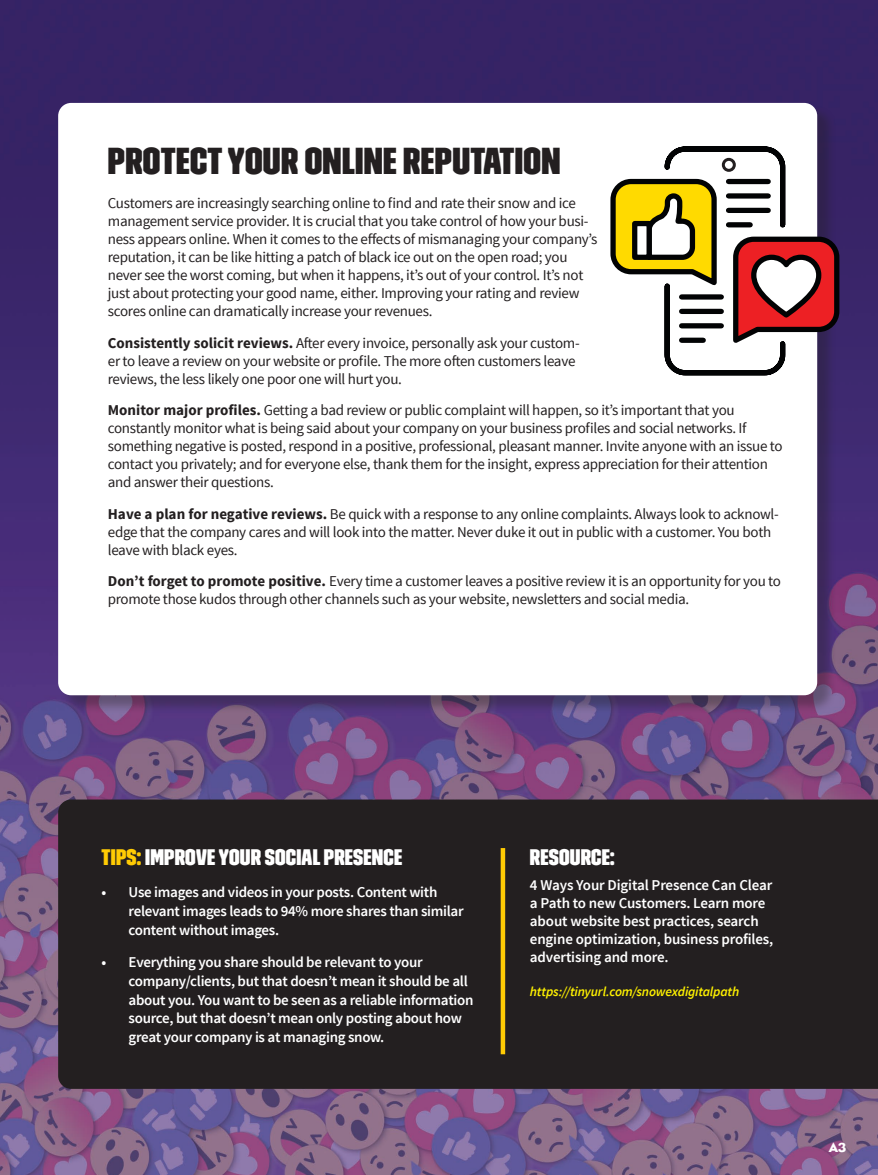
<style>
.page{position:relative;width:878px;height:1175px;background:#fff}
.page>*{position:absolute;margin:0;border:0;box-sizing:border-box;transform-origin:0 0}
.t1{font:37.5px "Trim Poster Condensed";letter-spacing:.01em;color:#231f20}
.t2{font:22.5px "Trim Poster Condensed";letter-spacing:.01em;color:#fff}
.t3{font:15px/18px "Source Sans Pro";letter-spacing:-.02em;color:#231f20}
.t4{font:600 15px/18.8px "Source Sans Pro";letter-spacing:-.02em;color:#fff}
.t5{font:italic 600 13.5px "Source Sans Pro";letter-spacing:-.015em;color:#fff200}
.t6{font:13.5px "Eagle";color:#fff}
.s1{font-weight:700}
.s2{color:#ffcb04}
</style>
<div class="page">
<img style="left:0;top:0;width:878px;height:1174px">
<div style="left:60px;top:105px;width:775px;height:609px;background:#231f20;opacity:.35"></div>
<div style="left:58px;top:103px;width:759px;height:592px;background:#fff;border-radius:13px"></div>
<div style="left:58px;top:799px;width:820px;height:289px;background:#231f20"></div>
<svg style="left:610px;top:144px;width:232px;height:234px"></svg>
<svg style="left:613px;top:182px;width:101px;height:101px"></svg>
<div style="left:632px;top:221px;width:19px;height:39px;background:#fff;border:5px solid #020304"></div>
<svg style="left:736px;top:239px;width:101px;height:101px"></svg>
<div style="left:728px;top:193px;width:40px;height:6px;background:#020304"></div>
<div style="left:728px;top:179px;width:40px;height:5px;background:#020304"></div>
<div style="left:728px;top:208px;width:40px;height:5px;background:#020304"></div>
<div style="left:728px;top:222px;width:22px;height:5px;background:#020304"></div>
<div style="left:681px;top:309px;width:40px;height:5px;background:#020304"></div>
<div style="left:681px;top:294px;width:40px;height:5px;background:#020304"></div>
<div style="left:681px;top:323px;width:40px;height:5px;background:#020304"></div>
<div style="left:681px;top:337px;width:22px;height:6px;background:#020304"></div>
<div style="left:721px;top:158px;width:14px;height:14px;border:3px solid #231f20;border-radius:50%"></div>
<div style="left:500px;top:848px;width:5px;height:206px;background:#ffcb04"></div>
<h1 class="t1" style="left:108px;top:139px;width:454px">PROTECT YOUR ONLINE REPUTATION</h1>
<p class="t3" style="left:108px;top:194px;width:491px">Customers are increasingly searching online to find and rate their snow and ice management service provider. It is crucial that you take control of how your busi&shy;ness appears online. When it comes to the effects of mismanaging your company’s reputation, it can be like hitting a patch of black ice out on the open road; you never see the worst coming, but when it happens, it’s out of your control. It’s not just about protecting your good name, either. Improving your rating and review scores online can dramatically increase your revenues.</p>
<p class="t3" style="left:108px;top:334px;width:473px"><span class="s1">Consistently solicit reviews.</span> After every invoice, personally ask your custom&shy;er to leave a review on your website or profile. The more often customers leave reviews, the less likely one poor one will hurt you.</p>
<p class="t3" style="left:108px;top:401px;width:676px"><span class="s1">Monitor major profiles.</span> Getting a bad review or public complaint will happen, so it’s important that you constantly monitor what is being said about your company on your business profiles and social networks. If something negative is posted, respond in a positive, professional, pleasant manner. Invite anyone with an issue to contact you privately; and for everyone else, thank them for the insight, express appreciation for their attention and answer their questions.</p>
<p class="t3" style="left:108px;top:505px;width:672px"><span class="s1">Have a plan for negative reviews.</span> Be quick with a response to any online complaints. Always look to acknowl&shy;edge that the company cares and will look into the matter. Never duke it out in public with a customer. You both leave with black eyes.</p>
<p class="t3" style="left:108px;top:572px;width:674px"><span class="s1">Don’t forget to promote positive.</span> Every time a customer leaves a positive review it is an opportunity for you to promote those kudos through other channels such as your website, newsletters and social media.</p>
<h2 class="t2" style="left:102px;top:844px;width:302px"><span class="s2">TIPS:</span> IMPROVE YOUR SOCIAL PRESENCE</h2>
<p class="t4" style="left:129px;top:883px;width:336px;text-indent:-27px">• Use images and videos in your posts. Content with relevant images leads to 94% more shares than similar content without images.</p>
<p class="t4" style="left:129px;top:953px;width:346px;text-indent:-27px">• Everything you share should be relevant to your company/clients, but that doesn’t mean it should be all about you. You want to be seen as a reliable information source, but that doesn’t mean only posting about how great your company is at managing snow.</p>
<h2 class="t2" style="left:530px;top:844px;width:86px">RESOURCE:</h2>
<p class="t4" style="left:530px;top:876px;width:245px;line-height:18px">4 Ways Your Digital Presence Can Clear a Path to new Customers. Learn more about website best practices, search engine optimization, business profiles, advertising and more.</p>
<p class="t5" style="left:530px;top:983px;width:211px">https://tinyurl.com/snowexdigitalpath</p>
<p class="t6" style="left:828px;top:1139px;width:19px">A3</p>
</div>
